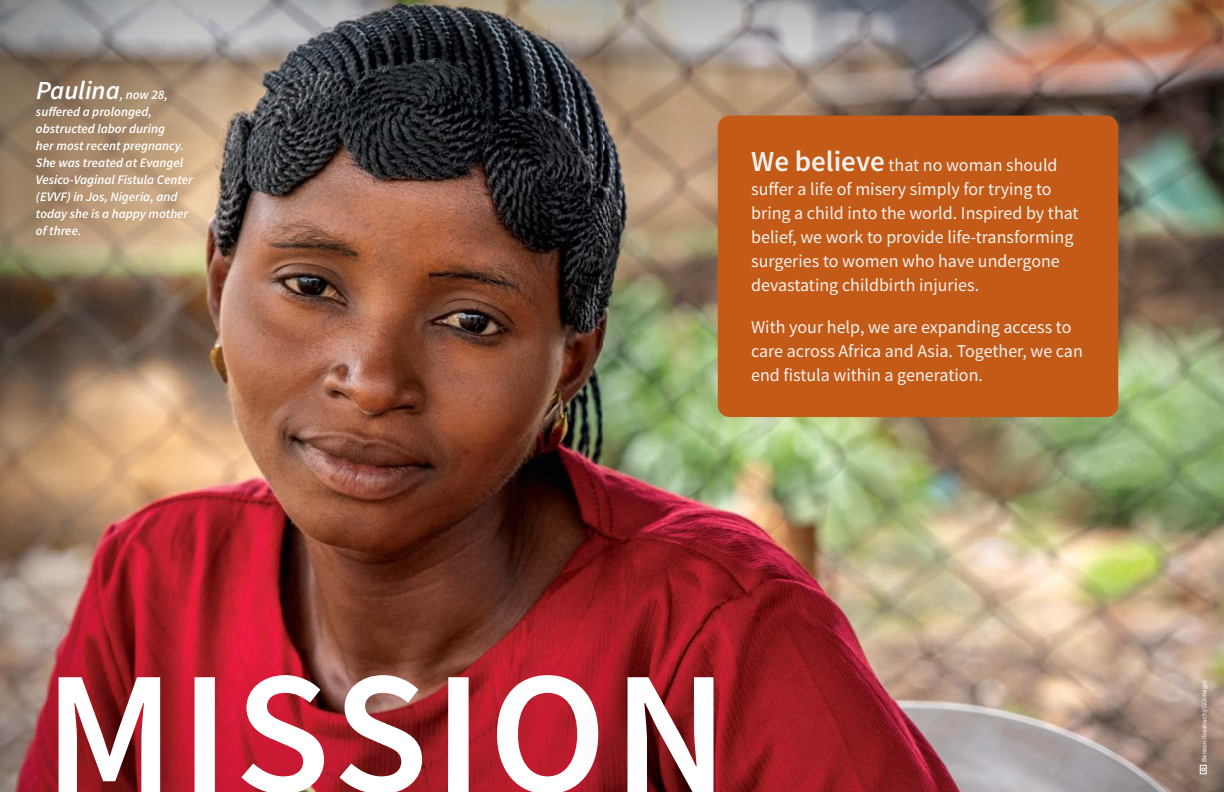
<style>
.page{position:relative;width:1224px;height:792px;background:#fff}
.page>*{position:absolute;margin:0;border:0;box-sizing:border-box;transform-origin:0 0}
.t1{font:italic 600 26px "Source Sans Pro";color:#fff}
.t2{font:18px/24px "Source Sans Pro";color:#f7f2ee}
.t3{font:italic 600 13px/17px "Source Sans Pro";color:#fff}
.t4{font:6.8px "Source Sans Pro";color:#fff}
.s1{font-size:13px}
.s2{font-weight:600;font-size:29px}
</style>
<div class="page">
<img style="left:188px;top:188px;width:413px;height:430px">
<img style="left:188px;top:0;width:413px;height:188px">
<img style="left:0;top:0;width:188px;height:618px">
<img style="left:601px;top:0;width:623px;height:792px">
<img style="left:603px;top:0;width:621px;height:188px">
<div style="left:8px;top:54px;width:210px;height:210px;background:#000;opacity:.15"></div>
<div style="left:0;top:618px;width:655px;height:174px;background:#000;opacity:.2"></div>
<svg style="left:59px;top:675px;width:509px;height:117px"></svg>
<div style="left:1200px;top:765px;width:6px;height:9px;border:1px solid #fff"></div>
<div style="left:718px;top:116px;width:400px;height:301px;background:#c45a18;border-radius:12px"></div>
<div style="left:568px;top:621px;width:205px;height:171px;background:#000;opacity:.2"></div>
<svg style="left:628px;top:677px;width:86px;height:115px"></svg>
<h1 class="t1" style="left:36px;top:80px;width:133px">Paulina<span class="s1">, now 28,</span></h1>
<p class="t3" style="left:36px;top:104px;width:158px">suffered a prolonged, obstructed labor during<br>her most recent pregnancy.<br>She was treated at Evangel<br>Vesico-Vaginal Fistula Center (EVVF) in Jos, Nigeria, and today she is a happy mother of three.</p>
<p class="t2" style="left:751px;top:155px;width:329px"><span class="s2">We believe</span> that no woman should suffer a life of misery simply for trying to bring a child into the world. Inspired by that belief, we work to provide life-transforming surgeries to women who have undergone devastating childbirth injuries.</p>
<p class="t2" style="left:751px;top:317px;width:333px">With your help, we are expanding access to care across Africa and Asia. Together, we can end fistula within a generation.</p>
<p class="t4" style="left:1201px;top:762px;width:84px;rotate:-90deg">Benson Ibeabuchi/GGImages</p>
</div>
